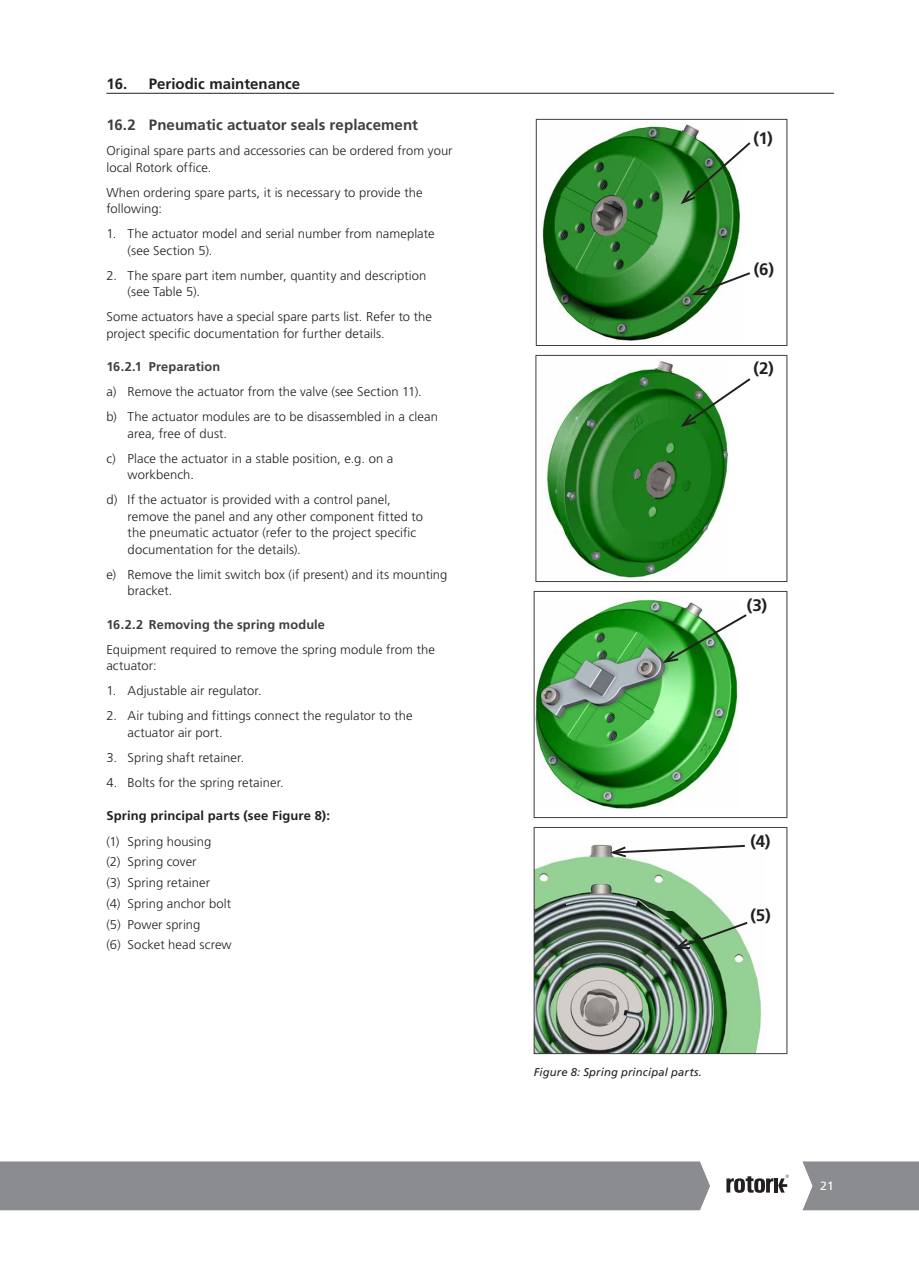
<style>
.page{position:relative;width:919px;height:1263px;background:#fff}
.page>*{position:absolute;margin:0;border:0;box-sizing:border-box;transform-origin:0 0}
.t1{font:700 16.65px "Frutiger LT Std";color:#231f20}
.t2{font:700 15px "Frutiger LT Std";letter-spacing:.005em;color:#3e3e3f}
.t3{font:700 15px "Frutiger LT Std";color:#231f20}
.t4{font:300 12.75px/16.5px "Frutiger LT Std";letter-spacing:.005em;color:#231f20}
.t5{font:700 12.75px "Frutiger LT Std";letter-spacing:.01em;color:#3e3e3f}
.t6{font:700 12.75px "Frutiger LT Std";letter-spacing:.01em;color:#231f20}
.t7{font:12px "Frutiger LT Std";color:#fff}
.t8{font:italic 11.25px "Frutiger LT Std";letter-spacing:.015em;color:#231f20}
</style>
<div class="page">
<svg style="left:0;top:1161px;width:918px;height:49px;background:#959799"></svg>
<hr style="left:106px;top:93px;width:727px;height:1px;background:#231f20">
<img style="left:536px;top:844px;width:226px;height:208px">
<div style="left:534px;top:827px;width:253px;height:227px;border:1px solid #3e3e3f"></div>
<svg style="left:607px;top:844px;width:139px;height:15px"></svg>
<svg style="left:671px;top:920px;width:78px;height:30px;background:#7fa980"></svg>
<img style="left:542px;top:123px;width:199px;height:218px">
<div style="left:536px;top:119px;width:251px;height:227px;border:1px solid #3e3e3f"></div>
<svg style="left:689px;top:271px;width:61px;height:26px"></svg>
<svg style="left:678px;top:140px;width:73px;height:66px"></svg>
<img style="left:536px;top:598px;width:202px;height:211px">
<div style="left:534px;top:591px;width:253px;height:227px;border:1px solid #3e3e3f"></div>
<img style="left:660px;top:612px;width:87px;height:52px">
<img style="left:545px;top:361px;width:183px;height:218px">
<div style="left:535px;top:355px;width:252px;height:227px;border:1px solid #3e3e3f"></div>
<svg style="left:678px;top:376px;width:73px;height:53px"></svg>
<p class="t3" style="left:106px;top:75px;width:195px">16. Periodic maintenance</p>
<p class="t2" style="left:106px;top:116px;width:313px">16.2 Pneumatic actuator seals replacement</p>
<p class="t4" style="left:106px;top:143px;width:348px">Original spare parts and accessories can be ordered from your local Rotork office.</p>
<p class="t4" style="left:106px;top:184px;width:318px">When ordering spare parts, it is necessary to provide the following:</p>
<p class="t4" style="left:128px;top:226px;width:308px;text-indent:-21px">1. The actuator model and serial number from nameplate (see Section 5).</p>
<p class="t4" style="left:128px;top:267px;width:300px;text-indent:-21px">2. The spare part item number, quantity and description (see Table 5).</p>
<p class="t4" style="left:106px;top:309px;width:327px">Some actuators have a special spare parts list. Refer to the project specific documentation for further details.</p>
<p class="t5" style="left:106px;top:359px;width:115px">16.2.1 Preparation</p>
<p class="t4" style="left:106px;top:380px;width:333px;line-height:25px">a) Remove the actuator from the valve (see Section 11).<br>b) The actuator modules are to be disassembled in a clean</p>
<p class="t4" style="left:106px;top:421px;width:288px;line-height:25px;text-indent:21px">area, free of dust.<br>c) Place the actuator in a stable position, e.g. on a</p>
<p class="t4" style="left:106px;top:463px;width:286px;line-height:25px;text-indent:21px">workbench.<br>d) If the actuator is provided with a control panel,</p>
<p class="t4" style="left:128px;top:508px;width:297px">remove the panel and any other component fitted to the pneumatic actuator (refer to the project specific documentation for the details).</p>
<p class="t4" style="left:128px;top:566px;width:321px;text-indent:-21px">e) Remove the limit switch box (if present) and its mounting bracket.</p>
<p class="t5" style="left:106px;top:617px;width:220px">16.2.2 Removing the spring module</p>
<p class="t4" style="left:106px;top:641px;width:330px">Equipment required to remove the spring module from the actuator:</p>
<p class="t4" style="left:106px;top:683px;width:157px">1. Adjustable air regulator.</p>
<p class="t4" style="left:128px;top:708px;width:286px;text-indent:-21px">2. Air tubing and fittings connect the regulator to the actuator air port.</p>
<p class="t4" style="left:106px;top:749px;width:139px">3. Spring shaft retainer.</p>
<p class="t4" style="left:106px;top:774px;width:179px">4. Bolts for the spring retainer.</p>
<p class="t6" style="left:106px;top:808px;width:225px">Spring principal parts (see Figure 8):</p>
<p class="t4" style="left:106px;top:831px;width:127px;line-height:20.7px">(1) Spring housing<br>(2) Spring cover<br>(3) Spring retainer<br>(4) Spring anchor bolt (5) Power spring<br>(6) Socket head screw</p>
<h1 class="t1" style="left:750px;top:831px;width:22px">(4)</h1>
<h1 class="t1" style="left:753px;top:128px;width:21px">(1)</h1>
<h1 class="t1" style="left:753px;top:260px;width:22px">(6)</h1>
<h1 class="t1" style="left:753px;top:359px;width:22px">(2)</h1>
<h1 class="t1" style="left:746px;top:595px;width:22px">(3)</h1>
<h1 class="t1" style="left:750px;top:905px;width:22px">(5)</h1>
<p class="t8" style="left:534px;top:1065px;width:170px">Figure 8: Spring principal parts.</p>
<p class="t7" style="left:820px;top:1179px;width:15px">21</p>
</div>
